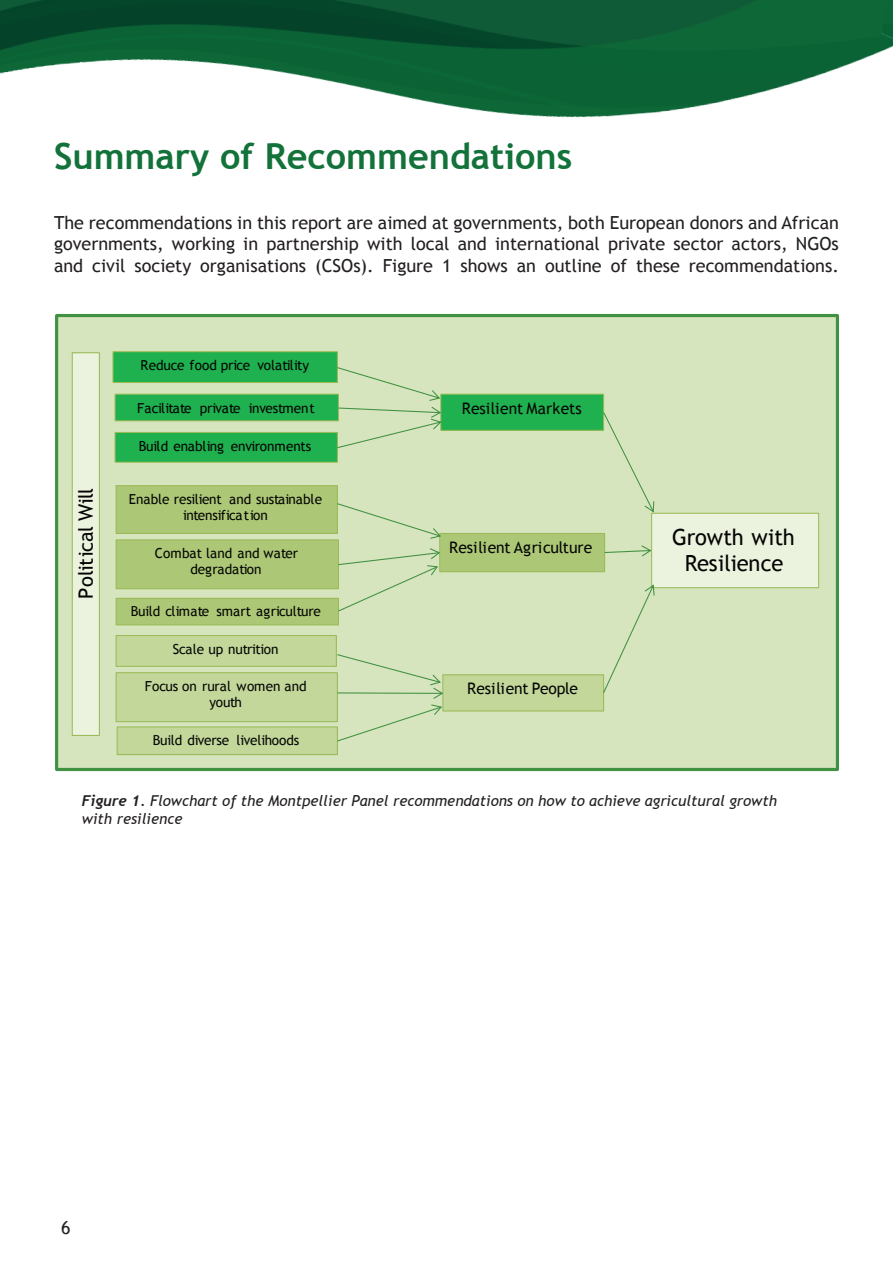
<style>
.page{position:relative;width:893px;height:1263px;background:#fff}
.page>*{position:absolute;margin:0;border:0;box-sizing:border-box;transform-origin:0 0}
.t1{font:700 36px "Trebuchet MS";color:#12723a}
.t2{font:22.35px/26.5px "Trebuchet MS";letter-spacing:-.01em;color:#040503;text-align:center}
.t3{font:19.8px "Trebuchet MS";letter-spacing:-.02em;color:#040503}
.t4{font:18px/21.6px "Trebuchet MS";color:#231f20;text-align:justify}
.t5{font:15.9px "Trebuchet MS";letter-spacing:-.005em;color:#040503}
.t6{font:italic 15px/18px "Trebuchet MS";color:#231f20}
.t7{font:13.8px/15.9px "Trebuchet MS";letter-spacing:-.01em;color:#040503;text-align:center}
.s1{font-family:"Trebuchet";font-weight:700}
</style>
<div class="page">
<img style="left:0;top:0;width:805px;height:314px">
<img style="left:805px;top:0;width:88px;height:314px">
<div style="left:57px;top:315px;width:780px;height:454px;background:#d6e5bd"></div>
<div style="left:55px;top:314px;width:784px;height:457px;border:3px solid #419142"></div>
<div style="left:441px;top:394px;width:163px;height:36px;background:#1fb04f"></div>
<div style="left:440px;top:394px;width:164px;height:37px;border:1px solid #9abb58"></div>
<div style="left:113px;top:352px;width:224px;height:30px;background:#1fb04f"></div>
<div style="left:112px;top:351px;width:226px;height:32px;border:1px solid #9abb58"></div>
<div style="left:115px;top:394px;width:223px;height:27px;background:#1fb04f"></div>
<div style="left:115px;top:394px;width:224px;height:27px;border:1px solid #9abb58"></div>
<div style="left:115px;top:432px;width:222px;height:30px;background:#1fb04f"></div>
<div style="left:115px;top:432px;width:223px;height:31px;border:1px solid #9abb58"></div>
<div style="left:116px;top:486px;width:221px;height:47px;background:#acc776"></div>
<div style="left:116px;top:485px;width:222px;height:49px;border:1px solid #9abb58"></div>
<div style="left:116px;top:540px;width:222px;height:49px;background:#acc776"></div>
<div style="left:116px;top:539px;width:223px;height:50px;border:1px solid #9abb58"></div>
<div style="left:116px;top:598px;width:222px;height:27px;background:#acc776"></div>
<div style="left:116px;top:598px;width:223px;height:27px;border:1px solid #9abb58"></div>
<div style="left:440px;top:533px;width:165px;height:39px;background:#acc776"></div>
<div style="left:439px;top:533px;width:166px;height:39px;border:1px solid #9abb58"></div>
<div style="left:116px;top:635px;width:220px;height:31px;background:#c3d79b"></div>
<div style="left:116px;top:635px;width:221px;height:32px;border:1px solid #9abb58"></div>
<div style="left:116px;top:673px;width:221px;height:49px;background:#c3d79b"></div>
<div style="left:116px;top:672px;width:222px;height:50px;border:1px solid #9abb58"></div>
<div style="left:117px;top:727px;width:220px;height:28px;background:#c3d79b"></div>
<div style="left:117px;top:726px;width:221px;height:29px;border:1px solid #9abb58"></div>
<div style="left:443px;top:675px;width:161px;height:36px;background:#c3d79b"></div>
<div style="left:442px;top:674px;width:162px;height:37px;border:1px solid #9abb58"></div>
<div style="left:652px;top:513px;width:167px;height:75px;background:#ebf2de"></div>
<div style="left:651px;top:513px;width:168px;height:75px;border:1px solid #9abb58"></div>
<svg style="left:602px;top:583px;width:53px;height:111px"></svg>
<svg style="left:602px;top:411px;width:53px;height:102px"></svg>
<svg style="left:336px;top:653px;width:108px;height:89px"></svg>
<svg style="left:337px;top:547px;width:104px;height:65px"></svg>
<svg style="left:336px;top:502px;width:106px;height:37px"></svg>
<svg style="left:336px;top:366px;width:107px;height:83px"></svg>
<div style="left:72px;top:353px;width:27px;height:382px;background:#ebf2de"></div>
<div style="left:72px;top:352px;width:28px;height:384px;border:1px solid #9abb58"></div>
<svg style="left:604px;top:544px;width:49px;height:13px"></svg>
<h1 class="t1" style="left:54px;top:134px;width:520px">Summary of Recommendations</h1>
<p class="t4" style="left:54px;top:212px;width:786px">The recommendations in this report are aimed at governments, both European donors and African governments, working in partnership with local and international private sector actors, NGOs and civil society organisations (CSOs). Figure 1 shows an outline of these recommendations.</p>
<h3 class="t3" style="left:74px;top:599px;width:113px;rotate:-90deg">Political Will</h3>
<p class="t7" style="left:141px;top:357px;width:170px">Reduce food price volatility</p>
<p class="t7" style="left:137px;top:400px;width:179px">Facilitate private investment</p>
<p class="t7" style="left:139px;top:438px;width:174px">Build enabling environments</p>
<p class="t7" style="left:129px;top:492px;width:195px">Enable resilient and sustainable intensification</p>
<p class="t7" style="left:155px;top:546px;width:145px">Combat land and water degradation</p>
<p class="t7" style="left:131px;top:604px;width:192px">Build climate smart agriculture</p>
<p class="t7" style="left:173px;top:642px;width:107px">Scale up nutrition</p>
<p class="t7" style="left:145px;top:679px;width:164px">Focus on rural women and youth</p>
<p class="t7" style="left:153px;top:733px;width:148px">Build diverse livelihoods</p>
<p class="t5" style="left:462px;top:399px;width:122px">Resilient Markets</p>
<p class="t5" style="left:449px;top:538px;width:145px">Resilient Agriculture</p>
<p class="t5" style="left:467px;top:679px;width:112px">Resilient People</p>
<h2 class="t2" style="left:672px;top:524px;width:124px">Growth with<br>Resilience</h2>
<p class="t6" style="left:82px;top:792px;width:697px"><span class="s1">Figure 1.</span> Flowchart of the Montpellier Panel recommendations on how to achieve agricultural growth with resilience</p>
<h3 class="t4" style="left:61px;top:1217px;width:11px">6</h3>
</div>
